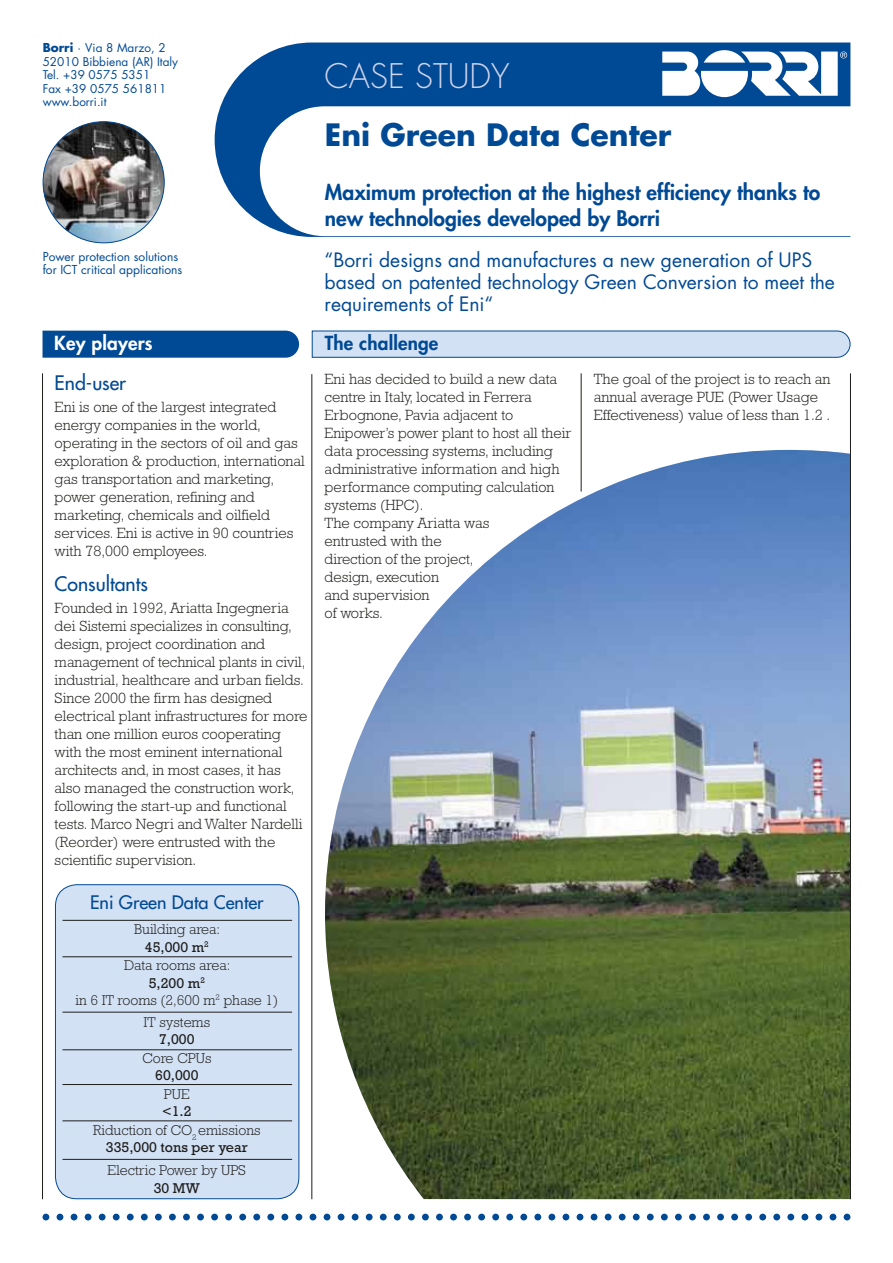
<style>
.page{position:relative;width:893px;height:1263px;background:#fff}
.page>*{position:absolute;margin:0;border:0;box-sizing:border-box;transform-origin:0 0}
.t1{font:300 33px "Futura Std";color:#d0d4eb}
.t2{font:700 30px "Futura Std";color:#004994}
.t3{font:800 21px/26.7px "Futura Std";color:#004994}
.t4{font:500 19.5px "Futura Std";color:#004994}
.t5{font:19.35px/22.4px "Futura Std";color:#004994}
.t6{font:800 18.9px "Futura Std";letter-spacing:.01em;color:#004994}
.t7{font:800 18.9px "Futura Std";letter-spacing:.01em;color:#fff}
.t8{font:500 18.15px "Futura Std";color:#004994}
.t9{font:300 15px/18px "Rockwell Std";color:#1d1d1b}
.t10{font:300 14.4px/17.2px "Rockwell Std";color:#1d1d1b;text-align:center}
.t11{font:14.4px "Rockwell Std";color:#1d1d1b}
.t12{font:12px/13.5px "Futura Std";color:#004994}
.t13{font:11.7px/13.5px "Futura Std";color:#004994}
.s1{font-weight:700;font-size:12px}
.s2{font-weight:400}
</style>
<div class="page">
<img style="left:325px;top:450px;width:525px;height:749px">
<svg style="left:311px;top:330px;width:540px;height:28px;background:#c4d6ed"></svg>
<svg style="left:215px;top:43px;width:635px;height:194px"></svg>
<svg style="left:662px;top:50px;width:185px;height:47px"></svg>
<hr style="left:42px;top:373px;width:1px;height:826px;background:#1d1d1b">
<hr style="left:581px;top:373px;width:1px;height:118px;background:#1d1d1b">
<div style="left:43px;top:331px;width:256px;height:27px;background:#004994"></div>
<svg style="left:43px;top:1214px;width:6px;height:6px"></svg>
<svg style="left:57px;top:1214px;width:6px;height:6px"></svg>
<svg style="left:71px;top:1214px;width:6px;height:6px"></svg>
<svg style="left:85px;top:1214px;width:6px;height:6px"></svg>
<div style="left:99px;top:1214px;width:7px;height:6px;background:#004994;border-radius:50%"></div>
<div style="left:113px;top:1214px;width:7px;height:6px;background:#004994;border-radius:50%"></div>
<div style="left:127px;top:1214px;width:7px;height:6px;background:#004994;border-radius:50%"></div>
<div style="left:141px;top:1214px;width:7px;height:6px;background:#004994;border-radius:50%"></div>
<div style="left:155px;top:1214px;width:7px;height:6px;background:#004994;border-radius:50%"></div>
<div style="left:169px;top:1214px;width:7px;height:6px;background:#004994;border-radius:50%"></div>
<div style="left:183px;top:1214px;width:7px;height:6px;background:#004994;border-radius:50%"></div>
<div style="left:197px;top:1214px;width:7px;height:6px;background:#004994;border-radius:50%"></div>
<div style="left:211px;top:1214px;width:7px;height:6px;background:#004994;border-radius:50%"></div>
<div style="left:225px;top:1214px;width:7px;height:6px;background:#004994;border-radius:50%"></div>
<div style="left:239px;top:1214px;width:7px;height:6px;background:#004994;border-radius:50%"></div>
<div style="left:253px;top:1214px;width:7px;height:6px;background:#004994;border-radius:50%"></div>
<div style="left:267px;top:1214px;width:7px;height:6px;background:#004994;border-radius:50%"></div>
<div style="left:281px;top:1214px;width:7px;height:6px;background:#004994;border-radius:50%"></div>
<div style="left:295px;top:1214px;width:7px;height:6px;background:#004994;border-radius:50%"></div>
<svg style="left:310px;top:1214px;width:6px;height:6px"></svg>
<svg style="left:324px;top:1214px;width:6px;height:6px"></svg>
<svg style="left:338px;top:1214px;width:6px;height:6px"></svg>
<div style="left:352px;top:1214px;width:7px;height:6px;background:#004994;border-radius:50%"></div>
<div style="left:366px;top:1214px;width:7px;height:6px;background:#004994;border-radius:50%"></div>
<div style="left:380px;top:1214px;width:7px;height:6px;background:#004994;border-radius:50%"></div>
<div style="left:394px;top:1214px;width:7px;height:6px;background:#004994;border-radius:50%"></div>
<div style="left:408px;top:1214px;width:7px;height:6px;background:#004994;border-radius:50%"></div>
<div style="left:422px;top:1214px;width:7px;height:6px;background:#004994;border-radius:50%"></div>
<div style="left:436px;top:1214px;width:7px;height:6px;background:#004994;border-radius:50%"></div>
<div style="left:450px;top:1214px;width:7px;height:6px;background:#004994;border-radius:50%"></div>
<div style="left:464px;top:1214px;width:7px;height:6px;background:#004994;border-radius:50%"></div>
<div style="left:478px;top:1214px;width:7px;height:6px;background:#004994;border-radius:50%"></div>
<div style="left:492px;top:1214px;width:7px;height:6px;background:#004994;border-radius:50%"></div>
<div style="left:506px;top:1214px;width:7px;height:6px;background:#004994;border-radius:50%"></div>
<div style="left:520px;top:1214px;width:7px;height:6px;background:#004994;border-radius:50%"></div>
<div style="left:534px;top:1214px;width:7px;height:6px;background:#004994;border-radius:50%"></div>
<div style="left:548px;top:1214px;width:7px;height:6px;background:#004994;border-radius:50%"></div>
<svg style="left:563px;top:1214px;width:6px;height:6px"></svg>
<svg style="left:577px;top:1214px;width:6px;height:6px"></svg>
<svg style="left:591px;top:1214px;width:6px;height:6px"></svg>
<svg style="left:605px;top:1214px;width:6px;height:6px"></svg>
<div style="left:619px;top:1214px;width:7px;height:6px;background:#004994;border-radius:50%"></div>
<div style="left:633px;top:1214px;width:7px;height:6px;background:#004994;border-radius:50%"></div>
<div style="left:647px;top:1214px;width:7px;height:6px;background:#004994;border-radius:50%"></div>
<div style="left:661px;top:1214px;width:7px;height:6px;background:#004994;border-radius:50%"></div>
<div style="left:675px;top:1214px;width:7px;height:6px;background:#004994;border-radius:50%"></div>
<div style="left:689px;top:1214px;width:7px;height:6px;background:#004994;border-radius:50%"></div>
<div style="left:703px;top:1214px;width:7px;height:6px;background:#004994;border-radius:50%"></div>
<div style="left:717px;top:1214px;width:7px;height:6px;background:#004994;border-radius:50%"></div>
<div style="left:731px;top:1214px;width:7px;height:6px;background:#004994;border-radius:50%"></div>
<div style="left:745px;top:1214px;width:7px;height:6px;background:#004994;border-radius:50%"></div>
<div style="left:759px;top:1214px;width:7px;height:6px;background:#004994;border-radius:50%"></div>
<div style="left:773px;top:1214px;width:7px;height:6px;background:#004994;border-radius:50%"></div>
<div style="left:787px;top:1214px;width:7px;height:6px;background:#004994;border-radius:50%"></div>
<div style="left:801px;top:1214px;width:7px;height:6px;background:#004994;border-radius:50%"></div>
<div style="left:815px;top:1214px;width:7px;height:6px;background:#004994;border-radius:50%"></div>
<svg style="left:830px;top:1214px;width:6px;height:6px"></svg>
<svg style="left:844px;top:1214px;width:6px;height:6px"></svg>
<img style="left:43px;top:122px;width:121px;height:121px;border-radius:61px">
<div style="left:55px;top:885px;width:244px;height:314px;background:#d3e1f4;border-radius:22px"></div>
<div style="left:55px;top:884px;width:244px;height:315px;border:1px solid #004994;border-radius:22px"></div>
<hr style="left:63px;top:956px;width:229px;height:1px;background:#1d1d1b">
<hr style="left:63px;top:920px;width:229px;height:1px;background:#1d1d1b">
<hr style="left:63px;top:1012px;width:229px;height:1px;background:#1d1d1b">
<hr style="left:63px;top:1049px;width:229px;height:1px;background:#1d1d1b">
<hr style="left:63px;top:1084px;width:229px;height:1px;background:#1d1d1b">
<hr style="left:63px;top:1120px;width:229px;height:1px;background:#1d1d1b">
<hr style="left:63px;top:1159px;width:229px;height:1px;background:#1d1d1b">
<hr style="left:312px;top:374px;width:1px;height:825px;background:#1d1d1b">
<hr style="left:850px;top:373px;width:1px;height:826px;background:#1d1d1b">
<p class="t13" style="left:43px;top:41px;width:137px"><span class="s1">Borri</span> · Via 8 Marzo, 2<br>52010 Bibbiena (AR) Italy<br>Tel. +39 0575 5351<br>Fax +39 0575 561811 www.borri.it</p>
<p class="t12" style="left:43px;top:249px;width:141px">Power protection solutions for ICT critical applications</p>
<p class="t7" style="left:54px;top:331px;width:100px">Key players</p>
<h3 class="t4" style="left:55px;top:370px;width:73px">End-user</h3>
<p class="t9" style="left:55px;top:398px;width:252px">Eni is one of the largest integrated energy companies in the world, operating in the sectors of oil and gas exploration &amp; production, international gas transportation and marketing, power generation, refining and marketing, chemicals and oilfield services. Eni is active in 90 countries with 78,000 employees.</p>
<h3 class="t4" style="left:55px;top:572px;width:95px">Consultants</h3>
<p class="t9" style="left:55px;top:599px;width:254px">Founded in 1992, Ariatta Ingegneria dei Sistemi specializes in consulting, design, project coordination and management of technical plants in civil, industrial, healthcare and urban fields.<br>Since 2000 the firm has designed electrical plant infrastructures for more than one million euros cooperating with the most eminent international architects and, in most cases, it has also managed the construction work, following the start-up and functional tests. Marco Negri and Walter Nardelli (Reorder) were entrusted with the scientific supervision.</p>
<p class="t8" style="left:90px;top:890px;width:175px">Eni Green Data Center</p>
<p class="t10" style="left:134px;top:921px;width:88px">Building area:<br><span class="s2">45,000 m</span><sup>2</sup></p>
<p class="t10" style="left:76px;top:957px;width:204px">Data rooms area:<br><span class="s2">5,200 m</span><sup>2<br></sup>in 6 IT rooms (2,600 m<sup>2</sup> phase 1)</p>
<p class="t10" style="left:143px;top:1013px;width:68px">IT systems</p>
<p class="t11" style="left:159px;top:1031px;width:37px">7,000</p>
<p class="t10" style="left:142px;top:1049px;width:71px">Core CPUs</p>
<p class="t11" style="left:155px;top:1067px;width:45px">60,000</p>
<p class="t10" style="left:164px;top:1085px;width:27px">PUE</p>
<p class="t10" style="left:93px;top:1102px;width:169px;line-height:18.8px"><span class="s2">&lt;1.2<br></span>Riduction of CO<sub>2</sub> emissions</p>
<p class="t11" style="left:106px;top:1139px;width:143px">335,000 tons per year</p>
<p class="t10" style="left:108px;top:1162px;width:140px">Electric Power by UPS</p>
<p class="t11" style="left:154px;top:1179px;width:48px">30 MW</p>
<h1 class="t1" style="left:325px;top:56px;width:186px">CASE STUDY</h1>
<h2 class="t2" style="left:325px;top:115px;width:348px">Eni Green Data Center</h2>
<h3 class="t3" style="left:325px;top:178px;width:497px">Maximum protection at the highest efficiency thanks to new technologies developed by Borri</h3>
<p class="t5" style="left:325px;top:248px;width:512px">“Borri designs and manufactures a new generation of UPS based on patented technology Green Conversion to meet the requirements of Eni“</p>
<p class="t6" style="left:325px;top:331px;width:115px">The challenge</p>
<p class="t9" style="left:325px;top:370px;width:248px">Eni has decided to build a new data centre in Italy, located in Ferrera<br>Erbognone, Pavia adjacent to<br>Enipower’s power plant to host all their data processing systems, including administrative information and high performance computing calculation systems (HPC).<br>The company Ariatta was<br>entrusted with the<br>direction of the project,<br>design, execution<br>and supervision<br>of works.</p>
<p class="t9" style="left:594px;top:370px;width:238px">The goal of the project is to reach an annual average PUE (Power Usage<br>Effectiveness) value of less than 1.2 .</p>
</div>
